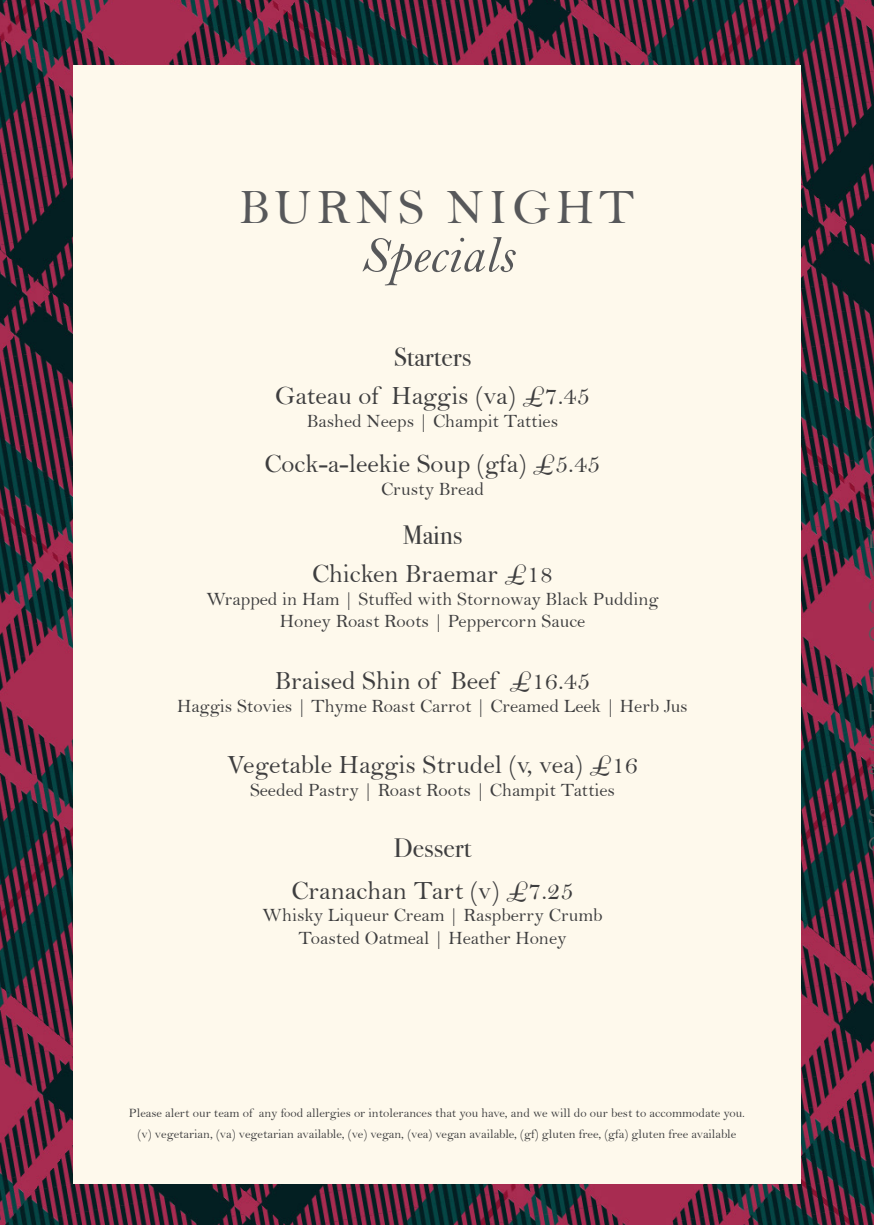
<style>
.page{position:relative;width:874px;height:1225px;background:#fff}
.page>*{position:absolute;margin:0;border:0;box-sizing:border-box;transform-origin:0 0}
.NEW_dish_and_price_2{font:51.4px "Bell MT Italic";color:#57585a}
.t1{font:49.8px "Bell";letter-spacing:.1em;color:#57585a}
.NEW_dish_and_price_2-2{font:26.4px "Bell";color:#3e3e3f}
.NEW_dish_and_price_2-3{font:26.4px "Bodoni Svty Two ITCTT";color:#3e3e3f}
.new_menu_dish_and_price{font:20px "Avenir";color:#57585a}
.new_menu_dish_and_price-2{font:20px "Bodoni FLF";color:#57585a}
.NEW_dish_and_price_2-4{font:18.8px "Bell";color:#3e3e3f}
.NEW_dish_and_price_2-5{font:12.8px/20.8px "Bell";color:#3e3e3f;text-align:center}
</style>
<div class="page">
<img style="left:0;top:0;width:873px;height:1225px">
<div style="left:73px;top:65px;width:727px;height:1118px;background:#fef9ec"></div>
<p class="t1" style="left:239px;top:178px;width:397px">BURNS NIGHT</p>
<p class="NEW_dish_and_price_2" style="left:360px;top:224px;width:155px">Specials</p>
<p class="NEW_dish_and_price_2-3" style="left:393px;top:336px;width:79px">Starters</p>
<p class="NEW_dish_and_price_2-2" style="left:275px;top:380px;width:316px">Gateau of Haggis (va) £7.45</p>
<p class="NEW_dish_and_price_2-4" style="left:307px;top:410px;width:253px">Bashed Neeps | Champit Tatties</p>
<p class="NEW_dish_and_price_2-2" style="left:264px;top:448px;width:337px">Cock-a-leekie Soup (gfa) £5.45</p>
<p class="NEW_dish_and_price_2-4" style="left:381px;top:478px;width:104px">Crusty Bread</p>
<p class="NEW_dish_and_price_2-3" style="left:402px;top:513px;width:61px">Mains</p>
<p class="NEW_dish_and_price_2-2" style="left:312px;top:558px;width:242px">Chicken Braemar £18</p>
<p class="NEW_dish_and_price_2-4" style="left:206px;top:587px;width:453px">Wrapped in Ham | Stuffed with Stornoway Black Pudding</p>
<p class="NEW_dish_and_price_2-4" style="left:280px;top:610px;width:307px">Honey Roast Roots | Peppercorn Sauce</p>
<p class="NEW_dish_and_price_2-2" style="left:274px;top:664px;width:317px">Braised Shin of Beef £16.45</p>
<p class="NEW_dish_and_price_2-4" style="left:177px;top:694px;width:512px">Haggis Stovies | Thyme Roast Carrot | Creamed Leek | Herb Jus</p>
<p class="NEW_dish_and_price_2-2" style="left:227px;top:749px;width:412px">Vegetable Haggis Strudel (v, vea) £16</p>
<p class="NEW_dish_and_price_2-4" style="left:250px;top:778px;width:366px">Seeded Pastry | Roast Roots | Champit Tatties</p>
<p class="NEW_dish_and_price_2-3" style="left:393px;top:826px;width:79px">Dessert</p>
<p class="NEW_dish_and_price_2-2" style="left:291px;top:874px;width:283px">Cranachan Tart (v) £7.25</p>
<p class="NEW_dish_and_price_2-4" style="left:262px;top:904px;width:341px">Whisky Liqueur Cream | Raspberry Crumb</p>
<p class="NEW_dish_and_price_2-4" style="left:298px;top:927px;width:269px">Toasted Oatmeal | Heather Honey</p>
<p class="NEW_dish_and_price_2-5" style="left:129px;top:1102px;width:617px">Please alert our team of any food allergies or intolerances that you have, and we will do our best to accommodate you. (v) vegetarian, (va) vegetarian available, (ve) vegan, (vea) vegan available, (gf) gluten free, (gfa) gluten free available</p>
<p class="new_menu_dish_and_price" style="left:867px;top:755px;width:12px">a</p>
<p class="new_menu_dish_and_price-2" style="left:867px;top:805px;width:12px">S</p>
</div>
